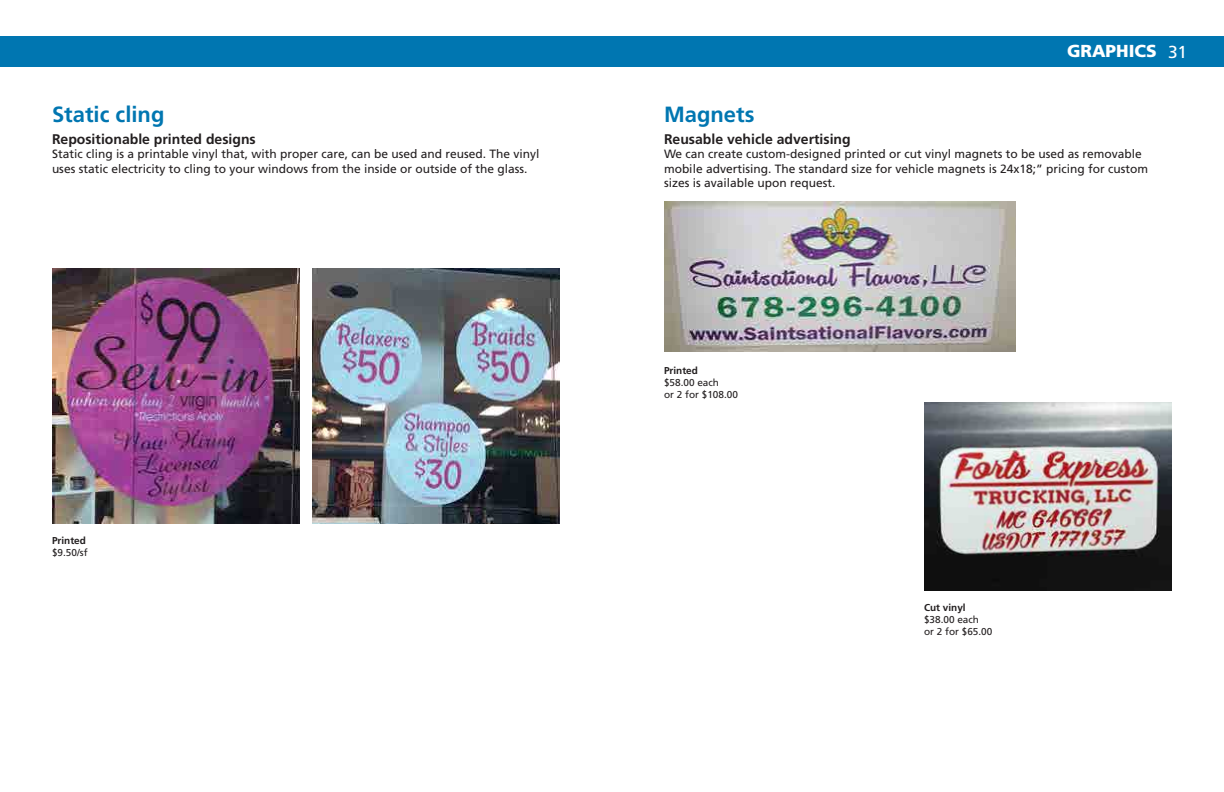
<style>
.page{position:relative;width:1224px;height:792px;background:#fff}
.page>*{position:absolute;margin:0;border:0;box-sizing:border-box;transform-origin:0 0}
.t1{font:700 22px "Frutiger LT Std";color:#0076b1}
.t2{font:900 17.4px "Frutiger LT Std";color:#fff}
.t3{font:17.4px "Frutiger LT Std";color:#fff}
.t4{font:700 14px "Frutiger LT Std";color:#231f20}
.t5{font:12px/14.4px "Frutiger LT Std";color:#231f20}
.t6{font:10px/12px "Frutiger LT Std";color:#231f20}
.t7{font:700 10px "Frutiger LT Std";color:#231f20}
</style>
<div class="page">
<div style="left:0;top:36px;width:1224px;height:31px;background:#0076b1"></div>
<img style="left:52px;top:268px;width:248px;height:256px">
<img style="left:664px;top:201px;width:352px;height:151px">
<img style="left:924px;top:402px;width:248px;height:189px">
<img style="left:312px;top:268px;width:248px;height:256px">
<h1 class="t1" style="left:52px;top:101px;width:114px">Static cling</h1>
<p class="t4" style="left:52px;top:131px;width:205px">Repositionable printed designs</p>
<p class="t5" style="left:52px;top:147px;width:489px">Static cling is a printable vinyl that, with proper care, can be used and reused. The vinyl uses static electricity to cling to your windows from the inside or outside of the glass.</p>
<p class="t7" style="left:52px;top:534px;width:35px">Printed</p>
<p class="t6" style="left:52px;top:546px;width:37px">$9.50/sf</p>
<h2 class="t2" style="left:1067px;top:40px;width:91px">GRAPHICS</h2>
<h2 class="t3" style="left:1168px;top:41px;width:21px">31</h2>
<h1 class="t1" style="left:664px;top:101px;width:92px">Magnets</h1>
<p class="t4" style="left:664px;top:131px;width:188px">Reusable vehicle advertising</p>
<p class="t5" style="left:664px;top:147px;width:486px">We can create custom-designed printed or cut vinyl magnets to be used as removable mobile advertising. The standard size for vehicle magnets is 24x18;” pricing for custom sizes is available upon request.</p>
<p class="t7" style="left:664px;top:364px;width:35px">Printed</p>
<p class="t6" style="left:664px;top:376px;width:75px">$58.00 each<br>or 2 for $108.00</p>
<p class="t7" style="left:924px;top:601px;width:43px">Cut vinyl</p>
<p class="t6" style="left:924px;top:613px;width:70px">$38.00 each<br>or 2 for $65.00</p>
</div>
